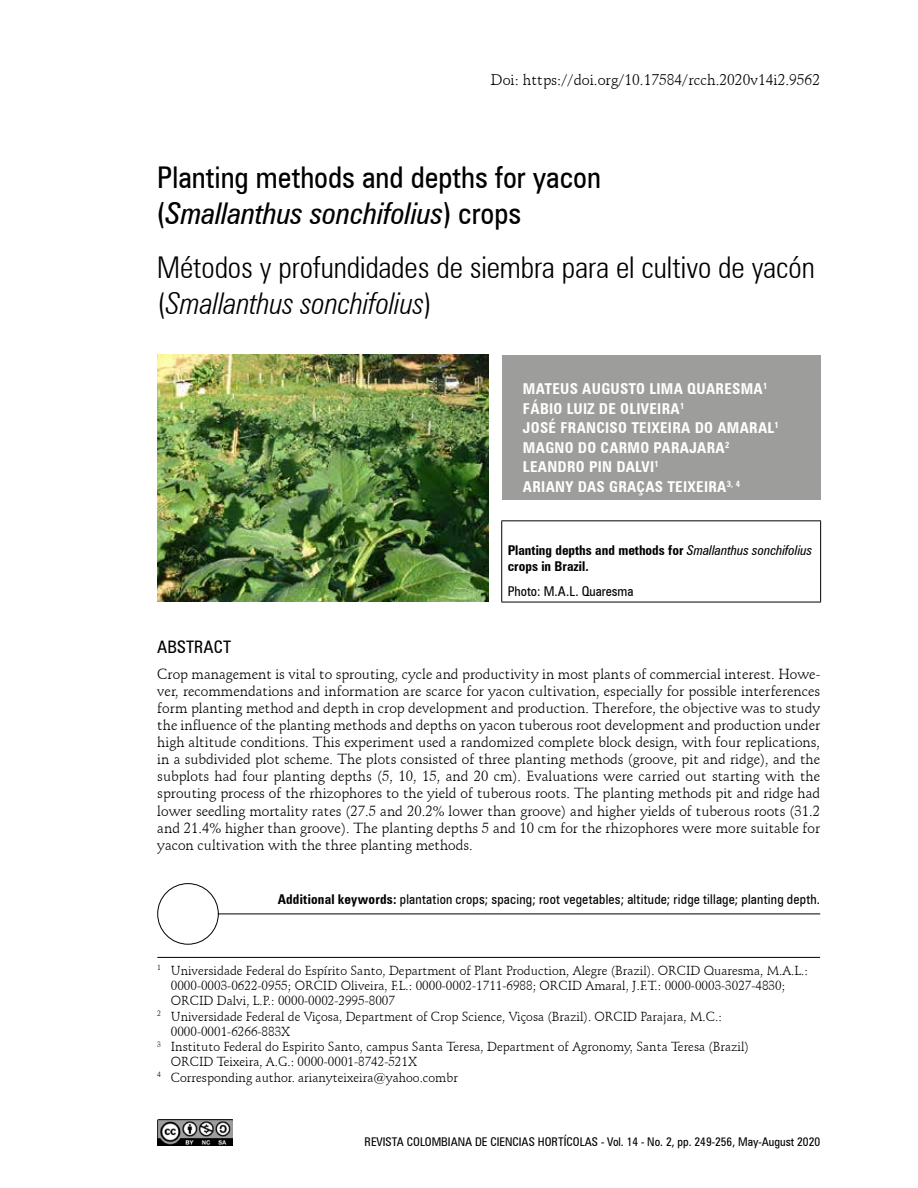
<style>
.page{position:relative;width:918px;height:1188px;background:#fff}
.page>*{position:absolute;margin:0;border:0;box-sizing:border-box;transform-origin:0 0}
.t1{font:300 condensed 30px/36px "Zurich BT";letter-spacing:-.005em;color:#000}
.t2{font:condensed 30px/36px "Zurich BT";color:#000}
.t3{font:condensed 17.25px "Zurich BT";color:#000}
.t4{font:700 condensed 15px/19.5px "Zurich BT";letter-spacing:.02em;color:#fff}
.t5{font:15px "Schneidler BT";color:#000}
.t6{font:14.25px/17.1px "Schneidler BT";color:#000;text-align:justify}
.t7{font:condensed 13.5px "Zurich BT";letter-spacing:.015em;color:#000}
.t8{font:700 condensed 13.5px/16.2px "Zurich BT";color:#000}
.t9{font:12.75px "Schneidler BT";color:#000}
.t10{font:condensed 12px "Zurich BT";color:#000}
.s1{font-style:italic}
.s2{font-weight:400;font-style:italic}
.s3{font-weight:700}
</style>
<div class="page">
<img style="left:157px;top:1119px;width:76px;height:26px">
<div style="left:502px;top:355px;width:319px;height:145px;background:#9d9d9c"></div>
<hr style="left:501px;top:520px;width:320px;height:1px;background:#000">
<hr style="left:501px;top:521px;width:1px;height:81px;background:#000">
<hr style="left:820px;top:521px;width:1px;height:81px;background:#000">
<hr style="left:501px;top:602px;width:320px;height:1px;background:#000">
<hr style="left:157px;top:957px;width:663px;height:1px;background:#000">
<img style="left:157px;top:354px;width:332px;height:248px">
<svg style="left:157px;top:883px;width:664px;height:62px"></svg>
<p class="t5" style="left:491px;top:70px;width:331px">Doi: https://doi.org/10.17584/rcch.2020v14i2.9562</p>
<h1 class="t2" style="left:157px;top:159px;width:445px">Planting methods and depths for yacon (<span class="s1">Smallanthus sonchifolius</span>) crops</h1>
<h1 class="t1" style="left:157px;top:249px;width:659px">Métodos y profundidades de siembra para el cultivo de yacón (<span class="s1">Smallanthus sonchifolius</span>)</h1>
<p class="t4" style="left:523px;top:379px;width:257px">MATEUS AUGUSTO LIMA QUARESMA<sup>1<br></sup>FÁBIO LUIZ DE OLIVEIRA<sup>1<br></sup>JOSÉ FRANCISO TEIXEIRA DO AMARAL<sup>1<br></sup>MAGNO DO CARMO PARAJARA<sup>2<br></sup>LEANDRO PIN DALVI<sup>1<br></sup>ARIANY DAS GRAÇAS TEIXEIRA<sup>3,</sup> <sup>4</sup></p>
<p class="t8" style="left:508px;top:542px;width:306px">Planting depths and methods for <span class="s2">Smallanthus sonchifolius </span>crops in Brazil.</p>
<p class="t7" style="left:508px;top:583px;width:127px">Photo: M.A.L. Quaresma</p>
<p class="t3" style="left:157px;top:637px;width:75px">ABSTRACT</p>
<p class="t6" style="left:157px;top:665px;width:664px">Crop management is vital to sprouting, cycle and productivity in most plants of commercial interest. Howe&shy;ver, recommendations and information are scarce for yacon cultivation, especially for possible interferences form planting method and depth in crop development and production. Therefore, the objective was to study the influence of the planting methods and depths on yacon tuberous root development and production under high altitude conditions. This experiment used a randomized complete block design, with four replications, in a subdivided plot scheme. The plots consisted of three planting methods (groove, pit and ridge), and the subplots had four planting depths (5, 10, 15, and 20 cm). Evaluations were carried out starting with the sprouting process of the rhizophores to the yield of tuberous roots. The planting methods pit and ridge had lower seedling mortality rates (27.5 and 20.2% lower than groove) and higher yields of tuberous roots (31.2 and 21.4% higher than groove). The planting depths 5 and 10 cm for the rhizophores were more suitable for yacon cultivation with the three planting methods.</p>
<p class="t7" style="left:278px;top:891px;width:544px"><span class="s3">Additional keywords:</span> plantation crops; spacing; root vegetables; altitude; ridge tillage; planting depth.</p>
<p class="t9" style="left:157px;top:962px;width:652px"><sup>1</sup> Universidade Federal do Espírito Santo, Department of Plant Production, Alegre (Brazil). ORCID Quaresma, M.A.L.:</p>
<p class="t9" style="left:171px;top:978px;width:616px">0000-0003-0622-0955; ORCID Oliveira, F.L.: 0000-0002-1711-6988; ORCID Amaral, J.F.T.: 0000-0003-3027-4830;</p>
<p class="t9" style="left:171px;top:993px;width:226px">ORCID Dalvi, L.P.: 0000-0002-2995-8007</p>
<p class="t9" style="left:157px;top:1008px;width:566px"><sup>2</sup> Universidade Federal de Viçosa, Department of Crop Science, Viçosa (Brazil). ORCID Parajara, M.C.:</p>
<p class="t9" style="left:171px;top:1024px;width:121px">0000-0001-6266-883X</p>
<p class="t9" style="left:157px;top:1039px;width:593px"><sup>3</sup> Instituto Federal do Espirito Santo, campus Santa Teresa, Department of Agronomy, Santa Teresa (Brazil)</p>
<p class="t9" style="left:171px;top:1054px;width:248px">ORCID Teixeira, A.G.: 0000-0001-8742-521X</p>
<p class="t9" style="left:157px;top:1069px;width:302px"><sup>4</sup> Corresponding author. arianyteixeira@yahoo.combr</p>
<p class="t10" style="left:365px;top:1135px;width:457px">REVISTA COLOMBIANA DE CIENCIAS HORTÍCOLAS - Vol. 14 - No. 2, pp. 249-256, May-August 2020</p>
</div>
